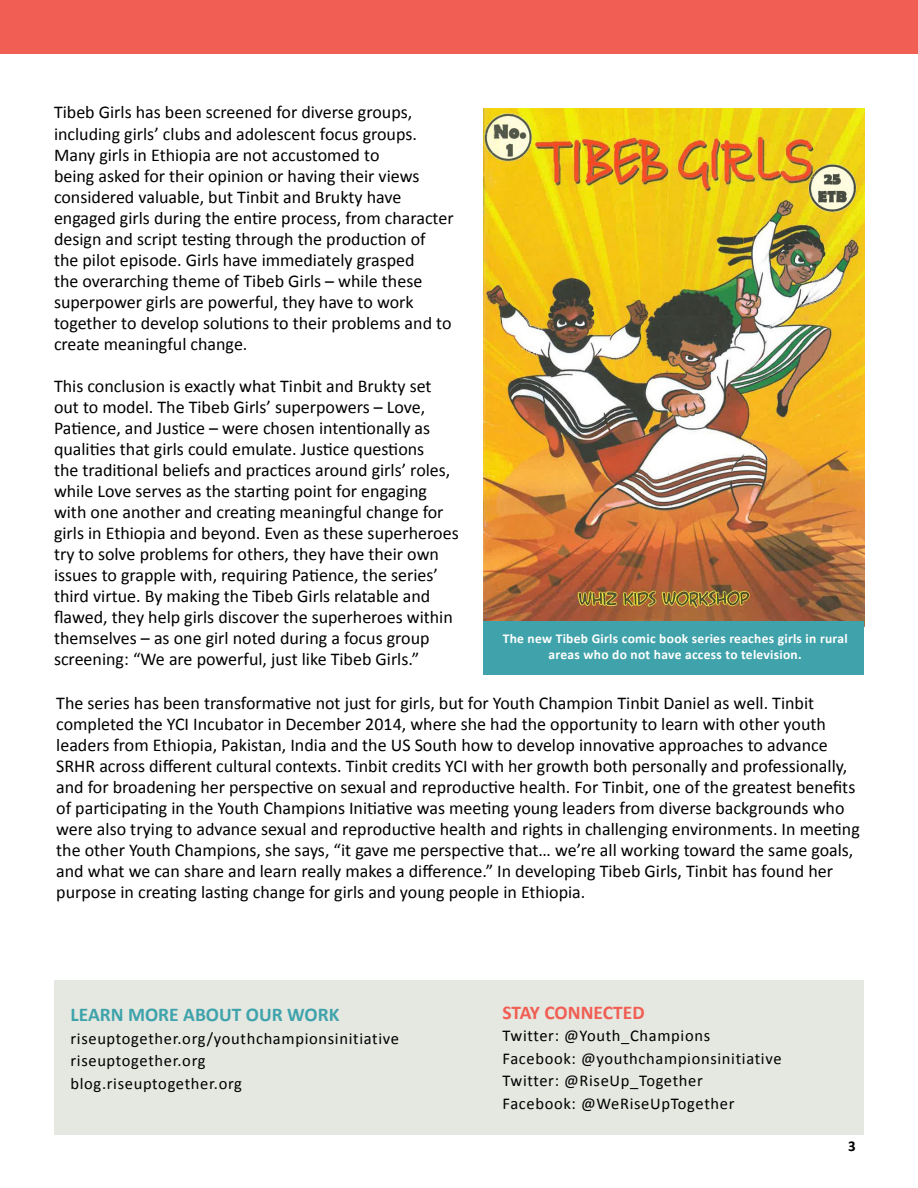
<style>
.page{position:relative;width:918px;height:1188px;background:#fff}
.page>*{position:absolute;margin:0;border:0;box-sizing:border-box;transform-origin:0 0}
.t1{font:700 19.5px "Calibri";color:#3fa3ab}
.t2{font:700 19.5px "Calibri";color:#f15e53}
.t3{font:18px/21px "Calibri";color:#000}
.t4{font:16.5px/22.5px "Calibri";letter-spacing:.04em;color:#000}
.t5{font:700 15px "Calibri";color:#000}
.t6{font:700 13.5px/16.2px "Calibri";letter-spacing:.02em;color:#fff;text-align:center}
</style>
<div class="page">
<div style="left:54px;top:981px;width:810px;height:154px;background:#e5e7e1"></div>
<div style="left:0;top:0;width:918px;height:54px;background:#f15e53"></div>
<img style="left:483px;top:108px;width:382px;height:519px">
<div style="left:483px;top:621px;width:381px;height:54px;background:#40a3ab"></div>
<p class="t3" style="left:54px;top:101px;width:401px">Tibeb Girls has been screened for diverse groups, including girls’ clubs and adolescent focus groups.<br>Many girls in Ethiopia are not accustomed to<br>being asked for their opinion or having their views considered valuable, but Tinbit and Brukty have engaged girls during the entire process, from character design and script testing through the production of the pilot episode. Girls have immediately grasped<br>the overarching theme of Tibeb Girls – while these superpower girls are powerful, they have to work together to develop solutions to their problems and to create meaningful change.</p>
<p class="t3" style="left:54px;top:374px;width:406px">This conclusion is exactly what Tinbit and Brukty set out to model. The Tibeb Girls’ superpowers – Love, Patience, and Justice – were chosen intentionally as qualities that girls could emulate. Justice questions<br>the traditional beliefs and practices around girls’ roles, while Love serves as the starting point for engaging with one another and creating meaningful change for girls in Ethiopia and beyond. Even as these superheroes try to solve problems for others, they have their own issues to grapple with, requiring Patience, the series’ third virtue. By making the Tibeb Girls relatable and flawed, they help girls discover the superheroes within themselves – as one girl noted during a focus group screening: “We are powerful, just like Tibeb Girls.”</p>
<p class="t6" style="left:503px;top:629px;width:346px">The new Tibeb Girls comic book series reaches girls in rural areas who do not have access to television.</p>
<p class="t3" style="left:56px;top:691px;width:805px">The series has been transformative not just for girls, but for Youth Champion Tinbit Daniel as well. Tinbit completed the YCI Incubator in December 2014, where she had the opportunity to learn with other youth leaders from Ethiopia, Pakistan, India and the US South how to develop innovative approaches to advance SRHR across different cultural contexts. Tinbit credits YCI with her growth both personally and professionally, and for broadening her perspective on sexual and reproductive health. For Tinbit, one of the greatest benefits of participating in the Youth Champions Initiative was meeting young leaders from diverse backgrounds who were also trying to advance sexual and reproductive health and rights in challenging environments. In meeting the other Youth Champions, she says, “it gave me perspective that… we’re all working toward the same goals, and what we can share and learn really makes a difference.” In developing Tibeb Girls, Tinbit has found her purpose in creating lasting change for girls and young people in Ethiopia.</p>
<p class="t1" style="left:70px;top:1003px;width:270px">LEARN MORE ABOUT OUR WORK</p>
<p class="t4" style="left:70px;top:1026px;width:330px">riseuptogether.org/youthchampionsinitiative riseuptogether.org<br>blog.riseuptogether.org</p>
<p class="t2" style="left:503px;top:1000px;width:144px">STAY CONNECTED</p>
<p class="t4" style="left:503px;top:1024px;width:281px">Twitter: @Youth_Champions<br>Facebook: @youthchampionsinitiative<br>Twitter: @RiseUp_Together<br>Facebook: @WeRiseUpTogether</p>
<p class="t5" style="left:848px;top:1136px;width:9px">3</p>
</div>
